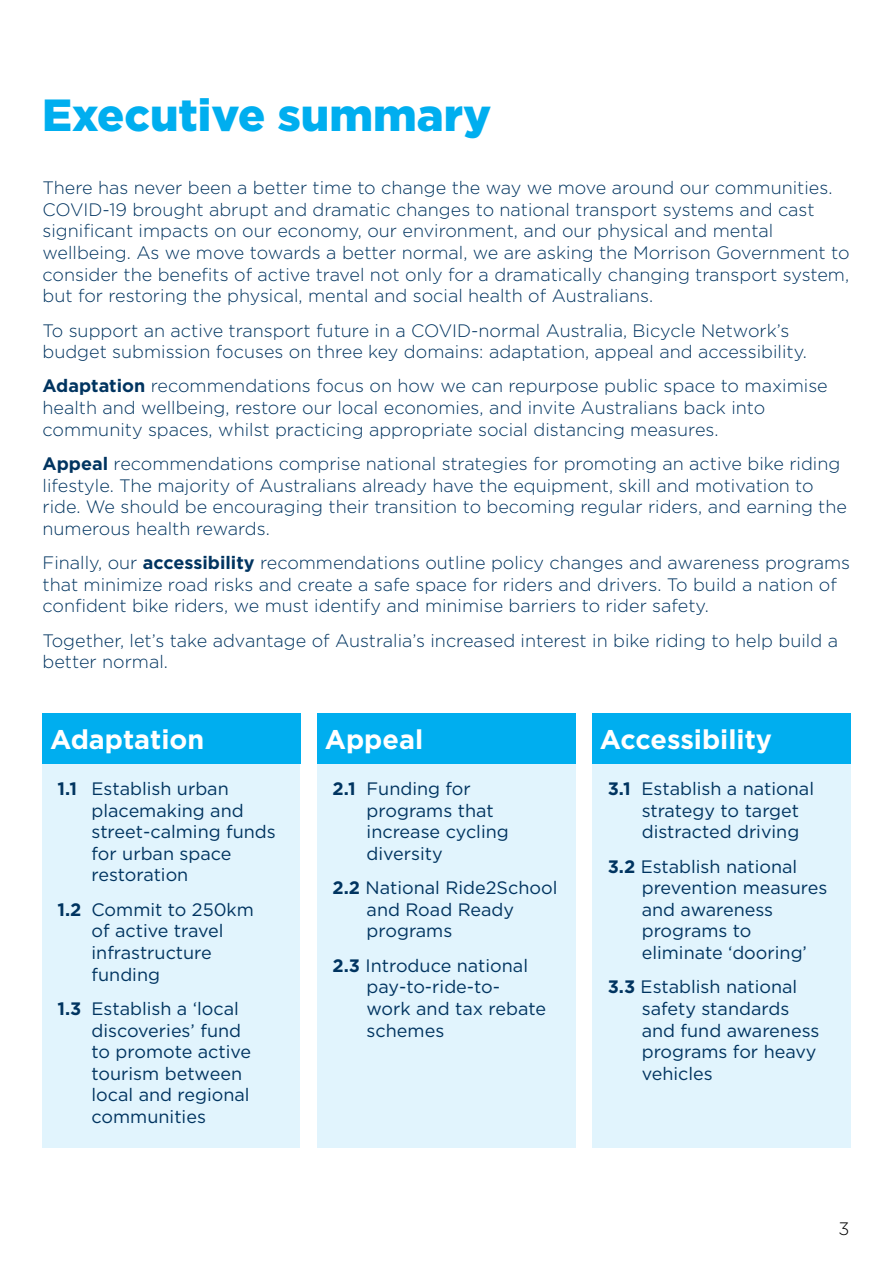
<style>
.page{position:relative;width:893px;height:1263px;background:#fff}
.page>*{position:absolute;margin:0;border:0;box-sizing:border-box;transform-origin:0 0}
.t1{font:900 45px "Gotham";color:#00aeef}
.t2{font:700 27px "Gotham";color:#fff}
.t3{font:300 18px/21.6px "Gotham";color:#003460}
.t4{font:18px/21.6px "Gotham";color:#003460}
.t5{font:300 18px "Gotham";color:#000}
.s1{font-weight:700}
</style>
<div class="page">
<div style="left:592px;top:763px;width:258px;height:385px;background:#e1f4fd"></div>
<div style="left:317px;top:763px;width:258px;height:385px;background:#e1f4fd"></div>
<div style="left:43px;top:763px;width:257px;height:385px;background:#e1f4fd"></div>
<div style="left:592px;top:713px;width:258px;height:50px;background:#00aeef"></div>
<div style="left:317px;top:713px;width:258px;height:50px;background:#00aeef"></div>
<div style="left:43px;top:713px;width:258px;height:50px;background:#00aeef"></div>
<h1 class="t1" style="left:42px;top:89px;width:451px">Executive summary</h1>
<p class="t3" style="left:43px;top:176px;width:809px">There has never been a better time to change the way we move around our communities.<br>COVID-19 brought abrupt and dramatic changes to national transport systems and cast significant impacts on our economy, our environment, and our physical and mental wellbeing. As we move towards a better normal, we are asking the Morrison Government to consider the benefits of active travel not only for a dramatically changing transport system, but for restoring the physical, mental and social health of Australians.</p>
<p class="t3" style="left:43px;top:319px;width:766px">To support an active transport future in a COVID-normal Australia, Bicycle Network’s budget submission focuses on three key domains: adaptation, appeal and accessibility.</p>
<p class="t3" style="left:43px;top:375px;width:787px"><span class="s1">Adaptation</span> recommendations focus on how we can repurpose public space to maximise health and wellbeing, restore our local economies, and invite Australians back into community spaces, whilst practicing appropriate social distancing measures.</p>
<p class="t3" style="left:43px;top:452px;width:806px"><span class="s1">Appeal</span> recommendations comprise national strategies for promoting an active bike riding lifestyle. The majority of Australians already have the equipment, skill and motivation to ride. We should be encouraging their transition to becoming regular riders, and earning the numerous health rewards.</p>
<p class="t3" style="left:43px;top:551px;width:809px">Finally, our <span class="s1">accessibility</span> recommendations outline policy changes and awareness programs that minimize road risks and create a safe space for riders and drivers. To build a nation of confident bike riders, we must identify and minimise barriers to rider safety.</p>
<p class="t3" style="left:43px;top:629px;width:797px">Together, let’s take advantage of Australia’s increased interest in bike riding to help build a better normal.</p>
<h2 class="t2" style="left:50px;top:724px;width:156px">Adaptation</h2>
<h2 class="t2" style="left:325px;top:724px;width:100px">Appeal</h2>
<h2 class="t2" style="left:600px;top:724px;width:174px">Accessibility</h2>
<p class="t4" style="left:92px;top:777px;width:186px;text-indent:-34px"><span class="s1">1.1</span> Establish urban placemaking and street-calming funds for urban space restoration</p>
<p class="t4" style="left:92px;top:898px;width:164px;text-indent:-34px"><span class="s1">1.2</span> Commit to 250km of active travel infrastructure funding</p>
<p class="t4" style="left:92px;top:997px;width:161px;text-indent:-34px"><span class="s1">1.3</span> Establish a ‘local discoveries’ fund to promote active tourism between local and regional communities</p>
<p class="t4" style="left:367px;top:777px;width:144px;text-indent:-34px"><span class="s1">2.1</span> Funding for programs that increase cycling diversity</p>
<p class="t4" style="left:367px;top:877px;width:192px;text-indent:-34px"><span class="s1">2.2</span> National Ride2School and Road Ready programs</p>
<p class="t4" style="left:367px;top:954px;width:181px;text-indent:-34px"><span class="s1">2.3</span> Introduce national pay-to-ride-to&shy;work and tax rebate schemes</p>
<p class="t4" style="left:642px;top:777px;width:174px;text-indent:-34px"><span class="s1">3.1</span> Establish a national strategy to target distracted driving</p>
<p class="t4" style="left:642px;top:855px;width:187px;text-indent:-34px"><span class="s1">3.2</span> Establish national prevention measures and awareness programs to eliminate ‘dooring’</p>
<p class="t4" style="left:642px;top:976px;width:179px;text-indent:-34px"><span class="s1">3.3</span> Establish national safety standards and fund awareness programs for heavy vehicles</p>
<p class="t5" style="left:839px;top:1218px;width:12px">3</p>
</div>
